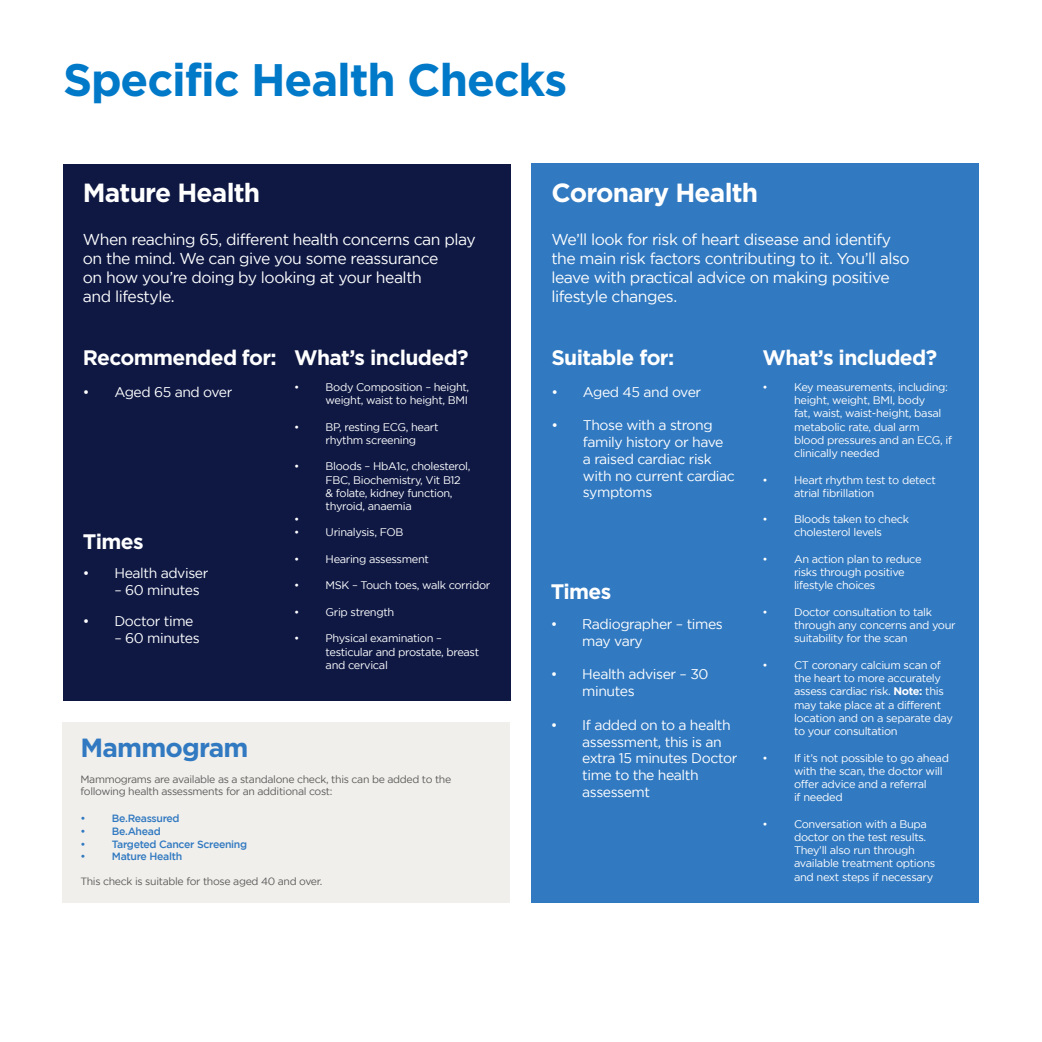
<style>
.page{position:relative;width:1042px;height:1042px;background:#fff}
.page>*{position:absolute;margin:0;border:0;box-sizing:border-box;transform-origin:0 0}
.t1{font:700 45.5px "Gotham";letter-spacing:-.025em;color:#0079c8}
.t2{font:700 26.25px "Gotham";letter-spacing:-.03em;color:#fff}
.t3{font:700 26.25px "Gotham";letter-spacing:-.03em;color:#3179c1}
.t4{font:700 21px "Gotham";letter-spacing:-.03em;color:#fff}
.t5{font:15.75px/18.9px "Gotham";letter-spacing:-.03em;color:#fff}
.t6{font:14px/16.8px "Gotham";letter-spacing:-.03em;color:#fff}
.t7{font:11.03px/13.3px "Gotham";letter-spacing:-.03em;color:#fff}
.t8{font:10.5px/12.6px "Gotham";letter-spacing:-.03em;color:#5c5c5c}
.t9{font:500 10.5px "Gotham";letter-spacing:-.03em;color:#3179c1}
.s1{font-weight:700}
</style>
<div class="page">
<div style="left:63px;top:164px;width:447px;height:536px;background:#0e1843"></div>
<div style="left:531px;top:164px;width:447px;height:738px;background:#3179c1"></div>
<div style="left:62px;top:722px;width:447px;height:180px;background:#f1efeb"></div>
<h1 class="t1" style="left:63px;top:54px;width:505px">Specific Health Checks</h1>
<h2 class="t2" style="left:83px;top:177px;width:179px">Mature Health</h2>
<h3 class="t5" style="left:83px;top:230px;width:394px">When reaching 65, different health concerns can play on the mind. We can give you some reassurance<br>on how you’re doing by looking at your health<br>and lifestyle.</h3>
<h3 class="t4" style="left:83px;top:345px;width:195px">Recommended for:</h3>
<p class="t6" style="left:83px;top:383px;width:151px">• Aged 65 and over</p>
<h3 class="t4" style="left:83px;top:529px;width:62px">Times</h3>
<p class="t6" style="left:83px;top:564px;width:127px">• Health adviser</p>
<p class="t6" style="left:114px;top:581px;width:87px">– 60 minutes</p>
<p class="t6" style="left:83px;top:612px;width:112px">• Doctor time</p>
<p class="t6" style="left:114px;top:629px;width:87px">– 60 minutes</p>
<h3 class="t4" style="left:294px;top:345px;width:176px">What’s included?</h3>
<p class="t7" style="left:294px;top:380px;width:177px;text-align:right">• Body Composition – height, weight, waist to height, BMI</p>
<p class="t7" style="left:325px;top:420px;width:114px;text-indent:-31px">• BP, resting ECG, heart rhythm screening</p>
<p class="t7" style="left:294px;top:459px;width:178px">• Bloods – HbA1c, cholesterol,</p>
<p class="t7" style="left:325px;top:472px;width:137px">FBC, Biochemistry, Vit B12</p>
<p class="t7" style="left:325px;top:486px;width:128px">&amp; folate, kidney function,</p>
<p class="t7" style="left:325px;top:499px;width:88px">thyroid, anaemia</p>
<p class="t7" style="left:294px;top:512px;width:7px">•</p>
<p class="t7" style="left:294px;top:525px;width:111px">• Urinalysis, FOB</p>
<p class="t7" style="left:294px;top:552px;width:136px">• Hearing assessment</p>
<p class="t7" style="left:294px;top:578px;width:198px">• MSK – Touch toes, walk corridor</p>
<p class="t7" style="left:294px;top:605px;width:102px">• Grip strength</p>
<p class="t7" style="left:325px;top:631px;width:155px;text-indent:-31px">• Physical examination – testicular and prostate, breast and cervical</p>
<h2 class="t3" style="left:80px;top:732px;width:169px">Mammogram</h2>
<p class="t8" style="left:80px;top:772px;width:372px">Mammograms are available as a standalone check, this can be added to the following health assessments for an additional cost:</p>
<p class="t9" style="left:80px;top:812px;width:7px">•</p>
<p class="t9" style="left:112px;top:812px;width:69px">Be.Reassured</p>
<p class="t9" style="left:80px;top:825px;width:7px">•</p>
<p class="t9" style="left:112px;top:825px;width:50px">Be.Ahead</p>
<p class="t9" style="left:80px;top:837px;width:7px">•</p>
<p class="t9" style="left:112px;top:837px;width:137px">Targeted Cancer Screening</p>
<p class="t9" style="left:80px;top:850px;width:7px">•</p>
<p class="t9" style="left:112px;top:850px;width:72px">Mature Health</p>
<p class="t8" style="left:80px;top:875px;width:243px">This check is suitable for those aged 40 and over.</p>
<h2 class="t2" style="left:551px;top:177px;width:208px">Coronary Health</h2>
<h3 class="t5" style="left:551px;top:230px;width:359px">We’ll look for risk of heart disease and identify the main risk factors contributing to it. You’ll also leave with practical advice on making positive lifestyle changes.</h3>
<h3 class="t4" style="left:551px;top:345px;width:124px">Suitable for:</h3>
<p class="t6" style="left:551px;top:383px;width:151px">• Aged 45 and over</p>
<p class="t6" style="left:582px;top:416px;width:153px;text-indent:-32px">• Those with a strong family history or have a raised cardiac risk with no current cardiac symptoms</p>
<h3 class="t4" style="left:550px;top:579px;width:62px">Times</h3>
<p class="t6" style="left:582px;top:615px;width:142px;text-indent:-32px">• Radiographer – times may vary</p>
<p class="t6" style="left:582px;top:665px;width:128px;text-indent:-32px">• Health adviser – 30 minutes</p>
<p class="t6" style="left:582px;top:716px;width:157px;text-indent:-32px">• If added on to a health assessment, this is an extra 15 minutes Doctor time to the health assessemt</p>
<h3 class="t4" style="left:762px;top:345px;width:176px">What’s included?</h3>
<p class="t7" style="left:794px;top:380px;width:159px;text-indent:-31px">• Key measurements, including: height, weight, BMI, body<br>fat, waist, waist-height, basal metabolic rate, dual arm blood pressures and an ECG, if clinically needed</p>
<p class="t7" style="left:794px;top:472px;width:143px;text-indent:-31px">• Heart rhythm test to detect atrial fibrillation</p>
<p class="t7" style="left:762px;top:512px;width:148px;text-align:center">• Bloods taken to check cholesterol levels</p>
<p class="t7" style="left:794px;top:552px;width:129px;text-indent:-31px">• An action plan to reduce risks through positive lifestyle choices</p>
<p class="t7" style="left:794px;top:605px;width:163px;text-indent:-31px">• Doctor consultation to talk through any concerns and your suitability for the scan</p>
<p class="t7" style="left:794px;top:658px;width:160px;text-indent:-31px">• CT coronary calcium scan of the heart to more accurately assess cardiac risk. <span class="s1">Note:</span> this may take place at a different location and on a separate day to your consultation</p>
<p class="t7" style="left:794px;top:750px;width:156px;text-indent:-31px">• If it’s not possible to go ahead with the scan, the doctor will offer advice and a referral<br>if needed</p>
<p class="t7" style="left:794px;top:816px;width:143px;text-indent:-31px">• Conversation with a Bupa doctor on the test results.<br>They’ll also run through available treatment options and next steps if necessary</p>
</div>
